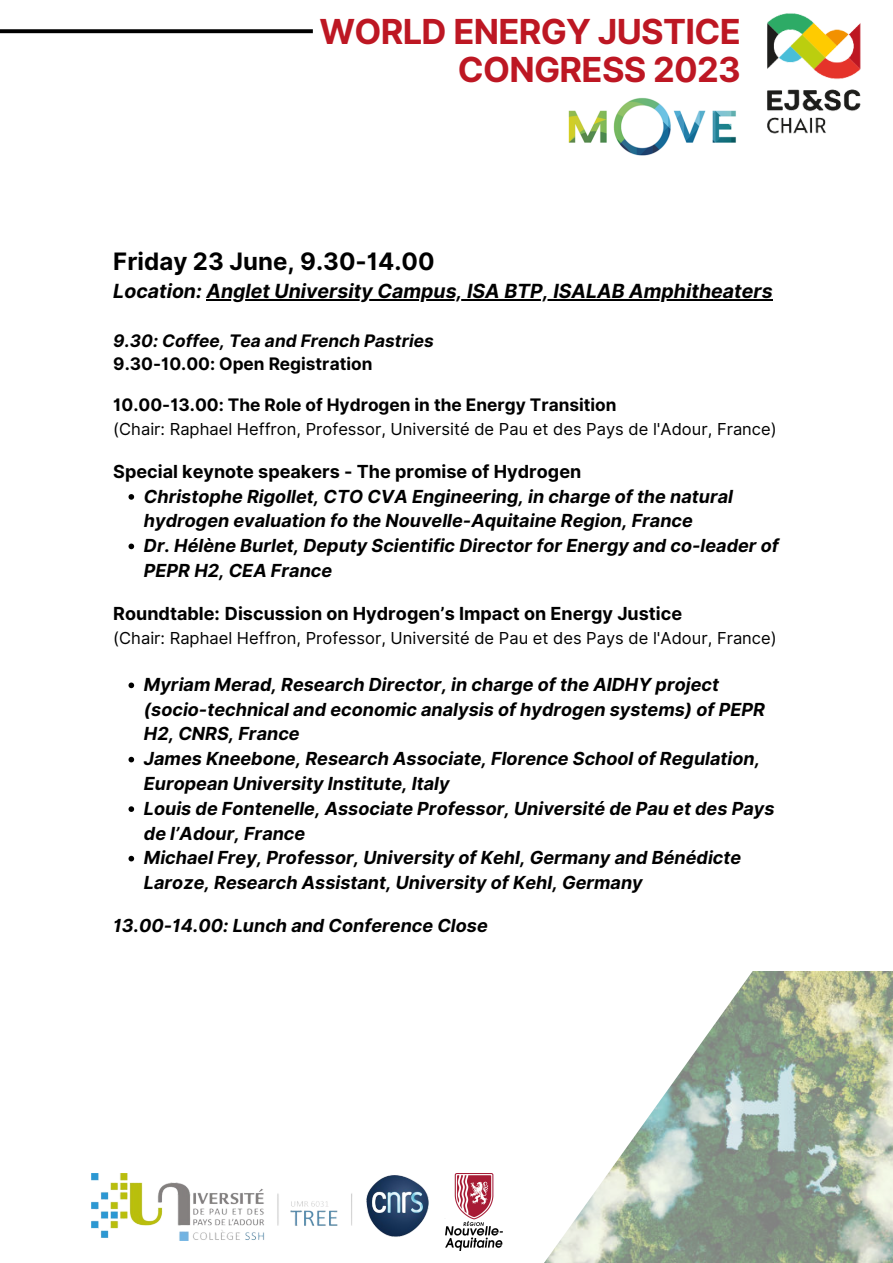
<style>
.page{position:relative;width:893px;height:1263px;background:#fff}
.page>*{position:absolute;margin:0;border:0;box-sizing:border-box;transform-origin:0 0}
.t1{font:700 34.5px "Inter";letter-spacing:-.02em;color:#bd1723}
.t2{font:700 24px "Inter";color:#000}
.t3{font:italic 700 19.5px "Inter";color:#000}
.t4{font:italic 700 18px/24.8px "Inter";color:#000}
.t5{font:700 18px "Inter";color:#000}
.t6{font:700 17.25px "Inter";color:#000}
.t7{font:italic 700 17.25px "Inter";color:#000}
.t8{font:16.5px "Inter";color:#000}
</style>
<div class="page">
<svg style="left:445px;top:971px;width:448px;height:292px"></svg>
<svg style="left:128px;top:494px;width:6px;height:6px"></svg>
<svg style="left:128px;top:544px;width:6px;height:5px"></svg>
<svg style="left:128px;top:682px;width:6px;height:6px"></svg>
<svg style="left:128px;top:757px;width:6px;height:5px"></svg>
<svg style="left:128px;top:806px;width:6px;height:6px"></svg>
<svg style="left:128px;top:856px;width:6px;height:5px"></svg>
<hr style="left:206px;top:299px;width:566px;height:2px;background:#000">
<img style="left:92px;top:1174px;width:337px;height:66px">
<img style="left:446px;top:1174px;width:56px;height:76px">
<img style="left:767px;top:13px;width:94px;height:121px">
<svg style="left:0;top:29px;width:313px;height:4px"></svg>
<img style="left:568px;top:98px;width:168px;height:58px">
<p class="t1" style="left:319px;top:11px;width:423px">WORLD ENERGY JUSTICE</p>
<p class="t1" style="left:458px;top:49px;width:284px">CONGRESS 2023</p>
<p class="t2" style="left:113px;top:247px;width:323px">Friday 23 June, 9.30-14.00</p>
<p class="t3" style="left:113px;top:279px;width:661px">Location: Anglet University Campus, ISA BTP, ISALAB Amphitheaters</p>
<p class="t7" style="left:113px;top:330px;width:322px">9.30: Coffee, Tea and French Pastries</p>
<p class="t6" style="left:113px;top:354px;width:260px">9.30-10.00: Open Registration</p>
<p class="t6" style="left:113px;top:395px;width:505px">10.00-13.00: The Role of Hydrogen in the Energy Transition</p>
<p class="t8" style="left:113px;top:419px;width:665px">(Chair: Raphael Heffron, Professor, Université de Pau et des Pays de l'Adour, France)</p>
<p class="t5" style="left:113px;top:460px;width:469px">Special keynote speakers - The promise of Hydrogen</p>
<p class="t4" style="left:144px;top:484px;width:590px">Christophe Rigollet, CTO CVA Engineering, in charge of the natural hydrogen evaluation fo the Nouvelle-Aquitaine Region, France</p>
<p class="t4" style="left:144px;top:533px;width:636px">Dr. Hélène Burlet, Deputy Scientific Director for Energy and co-leader of<br>PEPR H2, CEA France</p>
<p class="t5" style="left:113px;top:603px;width:570px">Roundtable: Discussion on Hydrogen’s Impact on Energy Justice</p>
<p class="t8" style="left:113px;top:628px;width:665px">(Chair: Raphael Heffron, Professor, Université de Pau et des Pays de l'Adour, France)</p>
<p class="t4" style="left:144px;top:672px;width:622px">Myriam Merad, Research Director, in charge of the AIDHY project (socio-technical and economic analysis of hydrogen systems) of PEPR<br>H2, CNRS, France</p>
<p class="t4" style="left:144px;top:746px;width:618px">James Kneebone, Research Associate, Florence School of Regulation,<br>European University Institute, Italy</p>
<p class="t4" style="left:144px;top:796px;width:632px">Louis de Fontenelle, Associate Professor, Université de Pau et des Pays de l’Adour, France</p>
<p class="t4" style="left:144px;top:845px;width:599px">Michael Frey, Professor, University of Kehl, Germany and Bénédicte<br>Laroze, Research Assistant, University of Kehl, Germany</p>
<p class="t4" style="left:113px;top:913px;width:376px">13.00-14.00: Lunch and Conference Close</p>
</div>
